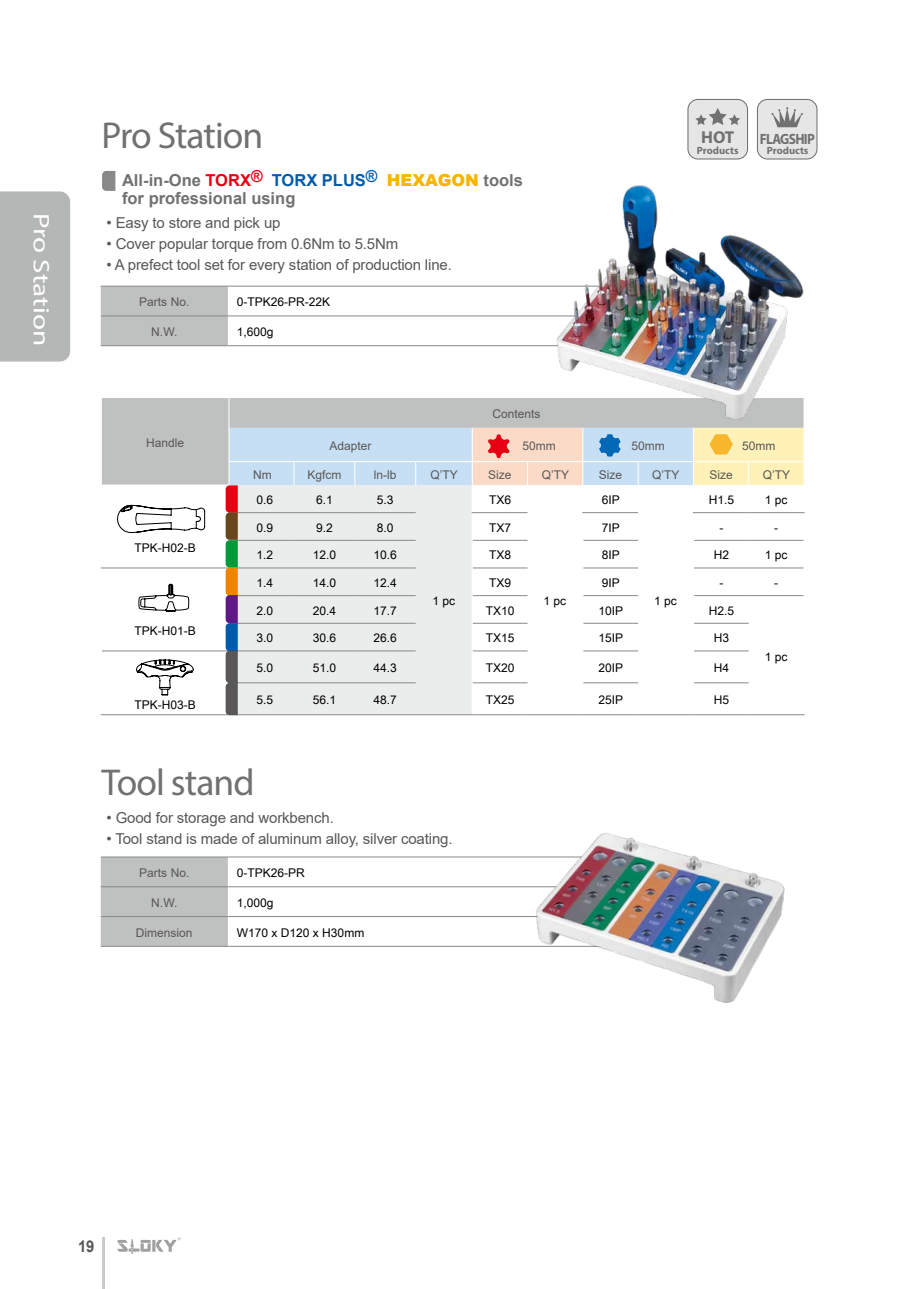
<style>
.page{position:relative;width:906px;height:1289px;background:#fff}
.page>*{position:absolute;margin:0;border:0;box-sizing:border-box;transform-origin:0 0}
.t1{font:37.5px "Myriad Pro";letter-spacing:-.025em;color:#727171}
.t2{font:22.5px "Myriad Pro";color:#fff;scale:1.3 1}
.t3{font:700 17.25px "Myriad Pro";color:#727171}
.t4{font:700 16.5px/18px "Arial";color:#727171}
.t5{font:700 16.2px "Arial";color:#595757;scale:.92 1}
.t6{font:15px "Arial";letter-spacing:-.01em;color:#595757}
.t7{font:700 14.85px "Myriad Pro";letter-spacing:-.05em;color:#727171;scale:.9 1}
.t8{font:12px "Arial Unicode MS";color:#000}
.t9{font:12px "Arial";color:#595757}
.t10{font:700 10.5px "Myriad Pro";color:#727171}
.s1{color:#e60012}
.s2{color:#005bac}
.s3{font-weight:900;color:#f8b500}
</style>
<div class="page">
<hr style="left:102px;top:1237px;width:2px;height:51px;background:#c9caca">
<div style="left:0;top:191px;width:70px;height:170px;background:#b5b6b6"></div>
<svg style="left:117px;top:1237px;width:64px;height:16px"></svg>
<svg style="left:101px;top:857px;width:425px;height:88px"></svg>
<hr style="left:101px;top:856px;width:127px;height:1px;background:#898989">
<hr style="left:228px;top:856px;width:426px;height:1px;background:#898989">
<hr style="left:101px;top:886px;width:127px;height:1px;background:#898989">
<hr style="left:228px;top:886px;width:426px;height:1px;background:#898989">
<hr style="left:101px;top:916px;width:127px;height:1px;background:#898989">
<hr style="left:228px;top:916px;width:426px;height:1px;background:#898989">
<hr style="left:101px;top:945px;width:127px;height:1px;background:#898989">
<hr style="left:228px;top:945px;width:426px;height:1px;background:#898989">
<svg style="left:101px;top:287px;width:441px;height:58px"></svg>
<hr style="left:101px;top:286px;width:127px;height:1px;background:#898989">
<hr style="left:228px;top:286px;width:447px;height:1px;background:#898989">
<hr style="left:101px;top:315px;width:127px;height:1px;background:#898989">
<hr style="left:228px;top:315px;width:447px;height:1px;background:#898989">
<hr style="left:101px;top:345px;width:127px;height:1px;background:#898989">
<hr style="left:228px;top:345px;width:447px;height:1px;background:#898989">
<svg style="left:102px;top:171px;width:13px;height:20px"></svg>
<div style="left:102px;top:398px;width:701px;height:30px;background:#bfc0c0"></div>
<hr style="left:228px;top:398px;width:1px;height:30px;background:#fff">
<svg style="left:101px;top:428px;width:703px;height:287px"></svg>
<img style="left:542px;top:185px;width:262px;height:239px">
<img style="left:526px;top:833px;width:259px;height:170px">
<div style="left:757px;top:99px;width:60px;height:60px;background:#e6e6e6;border-radius:10px"></div>
<div style="left:757px;top:99px;width:60px;height:60px;border:1px solid #727171;border-radius:10px"></div>
<svg style="left:771px;top:107px;width:32px;height:20px"></svg>
<div style="left:688px;top:99px;width:59px;height:60px;background:#e6e6e6;border-radius:10px"></div>
<div style="left:687px;top:99px;width:61px;height:60px;border:1px solid #727171;border-radius:10px"></div>
<svg style="left:695px;top:108px;width:45px;height:17px"></svg>
<h2 class="t2" style="left:55px;top:213px;width:104px;rotate:90deg">Pro Station</h2>
<h1 class="t1" style="left:102px;top:113px;width:163px">Pro Station</h1>
<h3 class="t4" style="left:122px;top:172px;width:402px">All-in-One <span class="s1">TORX</span><sup>®</sup> <span class="s2">TORX PLUS</span><sup>®</sup> <span class="s3">HEXAGON</span> tools for professional using</h3>
<p class="t6" style="left:107px;top:212px;width:175px">• Easy to store and pick up</p>
<p class="t6" style="left:107px;top:233px;width:293px">• Cover popular torque from 0.6Nm to 5.5Nm</p>
<p class="t6" style="left:107px;top:254px;width:347px">• A prefect tool set for every station of production line.</p>
<p class="t9" style="left:139px;top:294px;width:52px">Parts No.</p>
<p class="t8" style="left:237px;top:293px;width:95px">0-TPK26-PR-22K</p>
<p class="t9" style="left:151px;top:323px;width:28px">N.W.</p>
<p class="t8" style="left:237px;top:323px;width:38px">1,600g</p>
<p class="t9" style="left:492px;top:405px;width:50px">Contents</p>
<h3 class="t3" style="left:701px;top:126px;width:35px">HOT</h3>
<p class="t7" style="left:760px;top:129px;width:63px">FLAGSHIP</p>
<p class="t10" style="left:697px;top:143px;width:43px">Products</p>
<p class="t10" style="left:767px;top:143px;width:43px">Products</p>
<p class="t9" style="left:146px;top:434px;width:40px">Handle</p>
<p class="t8" style="left:134px;top:539px;width:63px">TPK-H02-B</p>
<p class="t8" style="left:134px;top:622px;width:63px">TPK-H01-B</p>
<p class="t8" style="left:134px;top:695px;width:63px">TPK-H03-B</p>
<p class="t9" style="left:329px;top:437px;width:44px">Adapter</p>
<p class="t9" style="left:522px;top:437px;width:35px">50mm</p>
<p class="t9" style="left:631px;top:437px;width:35px">50mm</p>
<p class="t9" style="left:742px;top:437px;width:35px">50mm</p>
<p class="t9" style="left:253px;top:466px;width:20px">Nm</p>
<p class="t9" style="left:307px;top:466px;width:36px">Kgfcm</p>
<p class="t9" style="left:374px;top:466px;width:24px">ln-lb</p>
<p class="t9" style="left:430px;top:466px;width:29px">Q’TY</p>
<p class="t9" style="left:488px;top:466px;width:25px">Size</p>
<p class="t9" style="left:541px;top:466px;width:29px">Q’TY</p>
<p class="t9" style="left:599px;top:466px;width:25px">Size</p>
<p class="t9" style="left:652px;top:466px;width:29px">Q’TY</p>
<p class="t9" style="left:709px;top:466px;width:25px">Size</p>
<p class="t9" style="left:763px;top:466px;width:29px">Q’TY</p>
<p class="t8" style="left:256px;top:491px;width:18px">0.6</p>
<p class="t8" style="left:316px;top:491px;width:18px">6.1</p>
<p class="t8" style="left:377px;top:491px;width:18px">5.3</p>
<p class="t8" style="left:489px;top:491px;width:24px">TX6</p>
<p class="t8" style="left:602px;top:491px;width:20px">6IP</p>
<p class="t8" style="left:708px;top:491px;width:27px">H1.5</p>
<p class="t8" style="left:765px;top:491px;width:24px">1 pc</p>
<p class="t8" style="left:256px;top:519px;width:18px">0.9</p>
<p class="t8" style="left:316px;top:519px;width:18px">9.2</p>
<p class="t8" style="left:377px;top:519px;width:18px">8.0</p>
<p class="t8" style="left:489px;top:519px;width:24px">TX7</p>
<p class="t8" style="left:602px;top:519px;width:20px">7IP</p>
<p class="t8" style="left:719px;top:519px;width:5px">-</p>
<p class="t8" style="left:774px;top:519px;width:5px">-</p>
<p class="t8" style="left:256px;top:546px;width:18px">1.2</p>
<p class="t8" style="left:313px;top:546px;width:25px">12.0</p>
<p class="t8" style="left:373px;top:546px;width:25px">10.6</p>
<p class="t8" style="left:489px;top:546px;width:24px">TX8</p>
<p class="t8" style="left:602px;top:546px;width:20px">8IP</p>
<p class="t8" style="left:713px;top:546px;width:17px">H2</p>
<p class="t8" style="left:765px;top:546px;width:24px">1 pc</p>
<p class="t8" style="left:256px;top:574px;width:18px">1.4</p>
<p class="t8" style="left:313px;top:574px;width:25px">14.0</p>
<p class="t8" style="left:373px;top:574px;width:25px">12.4</p>
<p class="t8" style="left:489px;top:574px;width:24px">TX9</p>
<p class="t8" style="left:602px;top:574px;width:20px">9IP</p>
<p class="t8" style="left:719px;top:574px;width:5px">-</p>
<p class="t8" style="left:774px;top:574px;width:5px">-</p>
<p class="t8" style="left:256px;top:602px;width:18px">2.0</p>
<p class="t8" style="left:313px;top:602px;width:25px">20.4</p>
<p class="t8" style="left:373px;top:602px;width:25px">17.7</p>
<p class="t8" style="left:486px;top:602px;width:30px">TX10</p>
<p class="t8" style="left:598px;top:602px;width:26px">10IP</p>
<p class="t8" style="left:708px;top:602px;width:27px">H2.5</p>
<p class="t8" style="left:765px;top:647px;width:24px">1 pc</p>
<p class="t8" style="left:432px;top:592px;width:24px">1 pc</p>
<p class="t8" style="left:543px;top:592px;width:24px">1 pc</p>
<p class="t8" style="left:654px;top:592px;width:24px">1 pc</p>
<p class="t8" style="left:256px;top:629px;width:18px">3.0</p>
<p class="t8" style="left:313px;top:629px;width:25px">30.6</p>
<p class="t8" style="left:373px;top:629px;width:25px">26.6</p>
<p class="t8" style="left:486px;top:629px;width:30px">TX15</p>
<p class="t8" style="left:598px;top:629px;width:26px">15IP</p>
<p class="t8" style="left:713px;top:629px;width:17px">H3</p>
<p class="t8" style="left:256px;top:659px;width:18px">5.0</p>
<p class="t8" style="left:313px;top:659px;width:25px">51.0</p>
<p class="t8" style="left:373px;top:659px;width:25px">44.3</p>
<p class="t8" style="left:486px;top:659px;width:30px">TX20</p>
<p class="t8" style="left:598px;top:659px;width:26px">20IP</p>
<p class="t8" style="left:713px;top:659px;width:17px">H4</p>
<p class="t8" style="left:256px;top:691px;width:18px">5.5</p>
<p class="t8" style="left:313px;top:691px;width:25px">56.1</p>
<p class="t8" style="left:373px;top:691px;width:25px">48.7</p>
<p class="t8" style="left:486px;top:691px;width:30px">TX25</p>
<p class="t8" style="left:598px;top:691px;width:26px">25IP</p>
<p class="t8" style="left:713px;top:691px;width:17px">H5</p>
<h1 class="t1" style="left:102px;top:759px;width:154px">Tool stand</h1>
<p class="t6" style="left:107px;top:807px;width:229px">• Good for storage and workbench.</p>
<p class="t6" style="left:107px;top:828px;width:347px">• Tool stand is made of aluminum alloy, silver coating.</p>
<p class="t9" style="left:139px;top:864px;width:52px">Parts No.</p>
<p class="t8" style="left:237px;top:864px;width:70px">0-TPK26-PR</p>
<p class="t9" style="left:151px;top:894px;width:28px">N.W.</p>
<p class="t8" style="left:237px;top:894px;width:38px">1,000g</p>
<p class="t9" style="left:136px;top:924px;width:58px">Dimension</p>
<p class="t8" style="left:237px;top:923px;width:129px">W170 x D120 x H30mm</p>
<h3 class="t5" style="left:78px;top:1234px;width:19px">19</h3>
</div>
